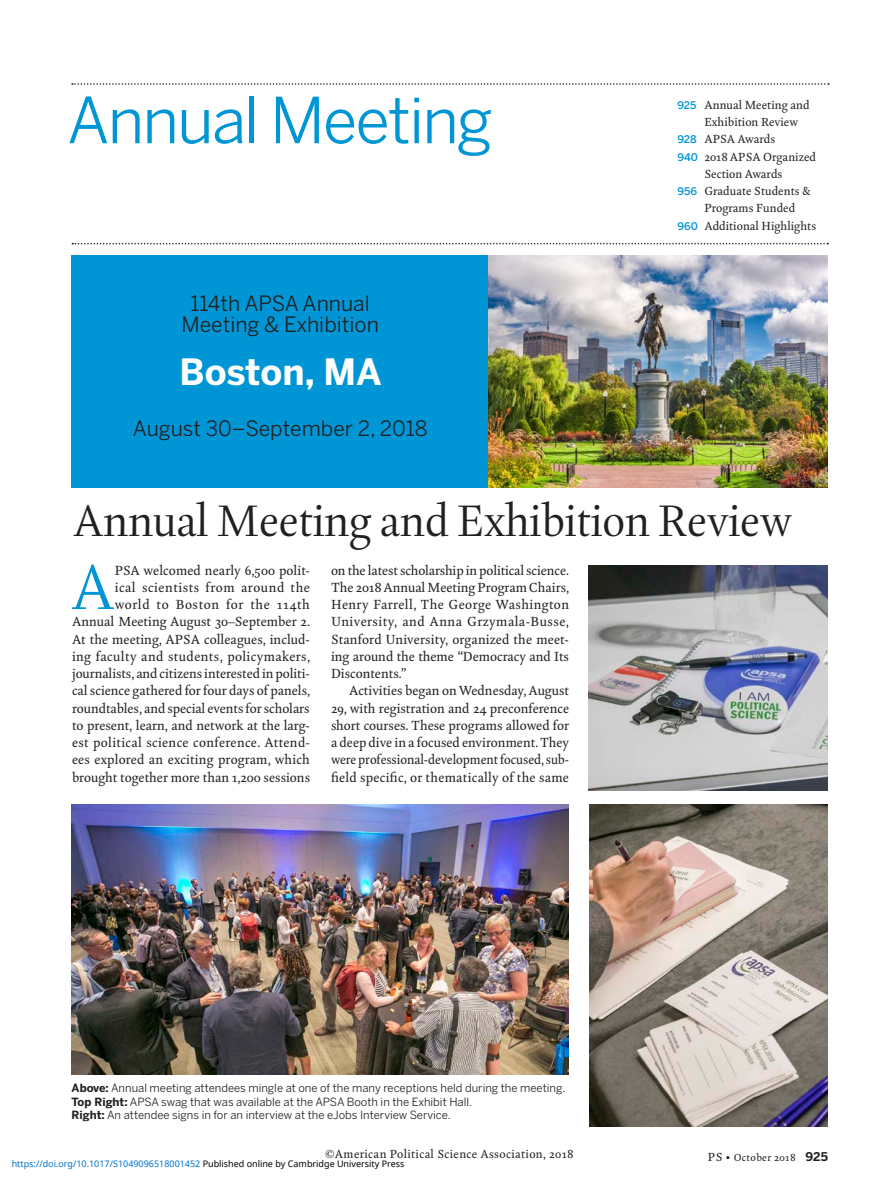
<style>
.page{position:relative;width:891px;height:1188px;background:#fff}
.page>*{position:absolute;margin:0;border:0;box-sizing:border-box;transform-origin:0 0}
._02_Text_3LineDropCa{font:64.65px "Kingfisher Display";color:#0096d6}
.t1{font:63px "Benton Sans";letter-spacing:-.03em;color:#0096d6}
.News01_Head{font:45px "Kingfisher Display";letter-spacing:-.005em;color:#231f20}
.t2{font:700 36px "Benton Sans";letter-spacing:-.005em;color:#fff}
.t3{font:21px "Benton Sans";color:#231f20}
._02_Text_3LineDropCa-2{font:13.5px/17.2px "Kingfisher";letter-spacing:-.005em;color:#231f20;text-align:right}
._01_Text{font:13.5px/17.2px "Kingfisher";letter-spacing:.015em;color:#231f20;text-align:justify}
.t4{font:12px "Kingfisher";color:#231f20}
.t5{font:12px "Kingfisher";letter-spacing:.025em;color:#231f20}
._10_Caption{font:11.25px/13.5px "Benton Sans";color:#231f20}
.t6{font:10.5px "Kingfisher";letter-spacing:.03em;color:#231f20}
.t7{font:9px "Noto Sans";color:#0172cf}
.s1{font-family:"Benton Sans";font-weight:500;font-size:10.5px;color:#0096d6}
.s2{font-weight:700}
.s3{color:#000}
.s4{font-size:12px}
.s5{font-family:"Benton Sans";font-weight:700;font-size:12px}
</style>
<div class="page">
<svg style="left:72px;top:83px;width:757px;height:2px"></svg>
<svg style="left:72px;top:243px;width:756px;height:1px"></svg>
<div style="left:72px;top:255px;width:417px;height:233px;background:#0096d6"></div>
<img style="left:489px;top:255px;width:339px;height:233px">
<img style="left:72px;top:804px;width:497px;height:270px">
<img style="left:590px;top:804px;width:238px;height:322px">
<img style="left:589px;top:565px;width:238px;height:225px">
<h2 class="t1" style="left:67px;top:83px;width:427px">Annual Meeting</h2>
<p class="t3" style="left:191px;top:291px;width:181px">114th APSA Annual</p>
<p class="t3" style="left:182px;top:312px;width:199px">Meeting &amp; Exhibition</p>
<p class="t2" style="left:180px;top:351px;width:204px">Boston, MA</p>
<p class="t3" style="left:133px;top:416px;width:296px">August 30–September 2, 2018</p>
<p class="t4" style="left:677px;top:96px;width:134px"><span class="s1">925</span> Annual Meeting and</p>
<p class="t4" style="left:704px;top:114px;width:95px">Exhibition Review</p>
<p class="t4" style="left:677px;top:131px;width:99px"><span class="s1">928</span> APSA Awards</p>
<p class="t4" style="left:677px;top:148px;width:140px"><span class="s1">940</span> 2018 APSA Organized</p>
<p class="t4" style="left:704px;top:165px;width:80px">Section Awards</p>
<p class="t4" style="left:677px;top:183px;width:135px"><span class="s1">956</span> Graduate Students &amp;</p>
<p class="t4" style="left:704px;top:200px;width:92px">Programs Funded</p>
<p class="t4" style="left:677px;top:217px;width:140px"><span class="s1">960</span> Additional Highlights</p>
<p class="News01_Head" style="left:73px;top:489px;width:720px">Annual Meeting and Exhibition Review</p>
<p class="_02_Text_3LineDropCa-2" style="left:331px;top:561px;width:240px;text-align:justify">on the latest scholarship in political science.<br>The 2018 Annual Meeting Program Chairs, Henry Farrell, The George Washington University, and Anna Grzymala-Busse, Stanford University, organized the meet&shy;ing around the theme “Democracy and Its Discontents.”</p>
<p class="_01_Text" style="left:331px;top:682px;width:240px;text-indent:18px">Activities began on Wednesday, August 29, with registration and 24 preconference short courses. These programs allowed for a deep dive in a focused environment. They were professional-development focused, sub&shy;field specific, or thematically of the same</p>
<p class="_02_Text_3LineDropCa-2" style="left:72px;top:561px;width:240px">PSA welcomed nearly 6,500 polit-<br>ical scientists from around the<br>world to Boston for the 114th Annual Meeting August 30–September 2.<br>At the meeting, APSA colleagues, includ&shy;ing faculty and students, policymakers, journalists, and citizens interested in politi&shy;cal science gathered for four days of panels, roundtables, and special events for scholars to present, learn, and network at the larg&shy;est political science conference. Attend&shy;ees explored an exciting program, which brought together more than 1,200 sessions</p>
<p class="_02_Text_3LineDropCa" style="left:71px;top:542px;width:45px">A</p>
<p class="_10_Caption" style="left:72px;top:1081px;width:495px"><span class="s2">Above:</span> Annual meeting attendees mingle at one of the many receptions held during the meeting.<br><span class="s2">Top Right:</span> APSA swag that was available at the APSA Booth in the Exhibit Hall.</p>
<p class="_10_Caption" style="left:72px;top:1108px;width:381px"><span class="s2">Right:</span> An attendee signs in for an interview at the eJobs Interview Service.</p>
<p class="t7" style="left:12px;top:1157px;width:394px">https://doi.org/10.1017/S1049096518001452 <span class="s3">Published online by Cambridge University Press</span></p>
<p class="t5" style="left:325px;top:1146px;width:250px">©American Political Science Association, 2018</p>
<p class="t6" style="left:708px;top:1150px;width:122px"><span class="s4">PS •</span> October 2018 <span class="s5">925</span></p>
</div>
